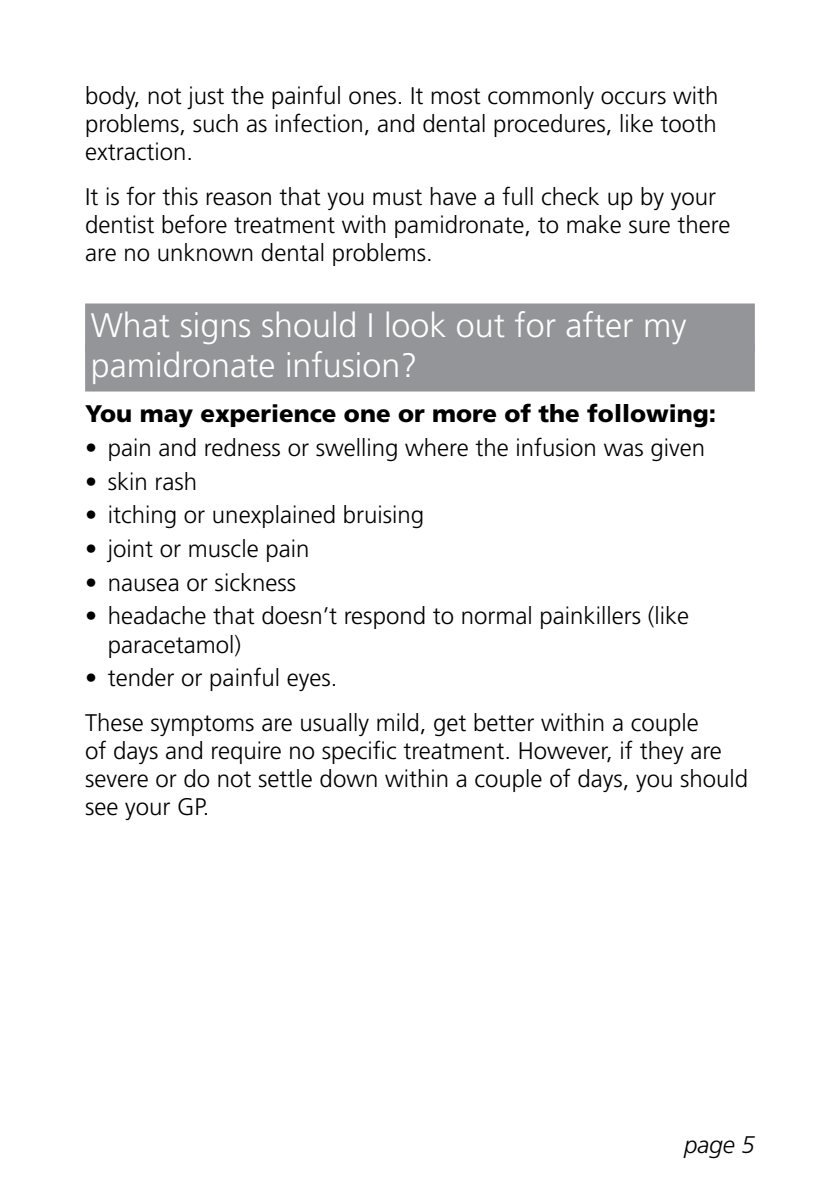
<style>
.page{position:relative;width:840px;height:1191px;background:#fff}
.page>*{position:absolute;margin:0;border:0;box-sizing:border-box;transform-origin:0 0}
.t1{font:300 34px/40px "Frutiger";color:#fff}
.t2{font:300 24px/28px "Frutiger";color:#000}
.t3{font:900 24px "Frutiger";color:#000}
.t4{font:italic 300 24px "Frutiger";color:#000}
</style>
<div class="page">
<div style="left:85px;top:303px;width:669px;height:48px;background:#939598"></div>
<div style="left:85px;top:343px;width:669px;height:48px;background:#939598"></div>
<p class="t2" style="left:85px;top:82px;width:634px;text-align:justify">body, not just the painful ones. It most commonly occurs with problems, such as infection, and dental procedures, like tooth extraction.</p>
<p class="t2" style="left:85px;top:183px;width:646px">It is for this reason that you must have a full check up by your dentist before treatment with pamidronate, to make sure there are no unknown dental problems.</p>
<h1 class="t1" style="left:91px;top:305px;width:597px">What signs should I look out for after my pamidronate infusion?</h1>
<p class="t3" style="left:85px;top:399px;width:632px">You may experience one or more of the following:</p>
<p class="t2" style="left:85px;top:434px;width:621px">• pain and redness or swelling where the infusion was given</p>
<p class="t2" style="left:85px;top:467px;width:114px">• skin rash</p>
<p class="t2" style="left:85px;top:501px;width:340px">• itching or unexplained bruising</p>
<p class="t2" style="left:85px;top:535px;width:226px">• joint or muscle pain</p>
<p class="t2" style="left:85px;top:568px;width:212px">• nausea or sickness</p>
<p class="t2" style="left:108px;top:602px;width:582px;text-indent:-23px">• headache that doesn’t respond to normal painkillers (like paracetamol)</p>
<p class="t2" style="left:85px;top:655px;width:614px;line-height:45px">• tender or painful eyes.<br>These symptoms are usually mild, get better within a couple</p>
<p class="t2" style="left:85px;top:737px;width:664px">of days and require no specific treatment. However, if they are severe or do not settle down within a couple of days, you should see your GP.</p>
<p class="t4" style="left:683px;top:1131px;width:72px">page 5</p>
</div>
